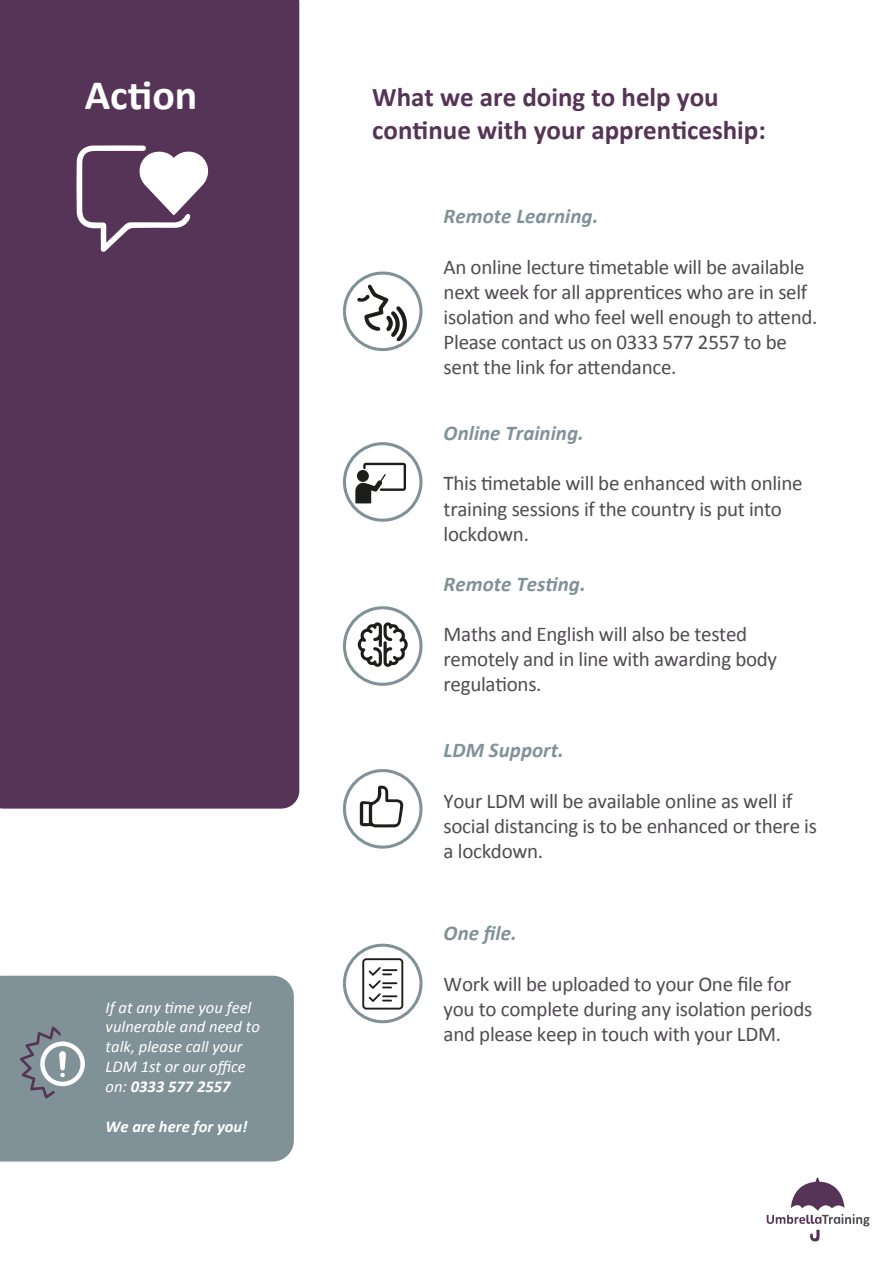
<style>
.page{position:relative;width:893px;height:1263px;background:#fff}
.page>*{position:absolute;margin:0;border:0;box-sizing:border-box;transform-origin:0 0}
.t1{font:700 42px "Calibri";color:#fff}
.t2{font:700 27px/32.4px "Calibri";color:#563457}
.t3{font:21px/25.2px "Calibri";letter-spacing:-.015em;color:#504c51}
.t4{font:italic 700 21px "Calibri";color:#809298}
.t5{font:italic 16.5px/19.8px "Calibri";color:#fff}
.t6{font:italic 700 16.5px "Calibri";color:#fff}
.s1{font-weight:700}
</style>
<div class="page">
<svg style="left:767px;top:1177px;width:102px;height:65px"></svg>
<div style="left:0;top:976px;width:294px;height:185px;background:#809298"></div>
<div style="left:0;top:0;width:299px;height:809px;background:#563457"></div>
<svg style="left:343px;top:944px;width:79px;height:79px"></svg>
<svg style="left:76px;top:145px;width:132px;height:108px"></svg>
<svg style="left:343px;top:769px;width:79px;height:80px"></svg>
<svg style="left:343px;top:606px;width:79px;height:80px"></svg>
<svg style="left:343px;top:442px;width:79px;height:80px"></svg>
<svg style="left:343px;top:272px;width:79px;height:79px"></svg>
<svg style="left:19px;top:1026px;width:66px;height:73px;background:#8e99a1"></svg>
<h1 class="t1" style="left:85px;top:66px;width:114px">Action</h1>
<p class="t5" style="left:106px;top:996px;width:156px">If at any time you feel vulnerable and need to talk, please call your<br>LDM 1st or our office on: <span class="s1">0333 577 2557</span></p>
<p class="t6" style="left:106px;top:1115px;width:144px">We are here for you!</p>
<p class="t2" style="left:372px;top:80px;width:395px">What we are doing to help you continue with your apprenticeship:</p>
<p class="t4" style="left:444px;top:201px;width:156px">Remote Learning.</p>
<p class="t3" style="left:444px;top:253px;width:375px">An online lecture timetable will be available next week for all apprentices who are in self isolation and who feel well enough to attend.<br>Please contact us on 0333 577 2557 to be sent the link for attendance.</p>
<p class="t4" style="left:444px;top:418px;width:142px">Online Training.</p>
<p class="t3" style="left:444px;top:470px;width:360px">This timetable will be enhanced with online training sessions if the country is put into lockdown.</p>
<p class="t4" style="left:444px;top:569px;width:144px">Remote Testing.</p>
<p class="t3" style="left:444px;top:621px;width:335px">Maths and English will also be tested remotely and in line with awarding body regulations.</p>
<p class="t4" style="left:444px;top:735px;width:122px">LDM Support.</p>
<p class="t3" style="left:444px;top:787px;width:375px">Your LDM will be available online as well if social distancing is to be enhanced or there is a lockdown.</p>
<p class="t4" style="left:444px;top:918px;width:75px">One file.</p>
<p class="t3" style="left:444px;top:970px;width:370px">Work will be uploaded to your One file for you to complete during any isolation periods and please keep in touch with your LDM.</p>
</div>
